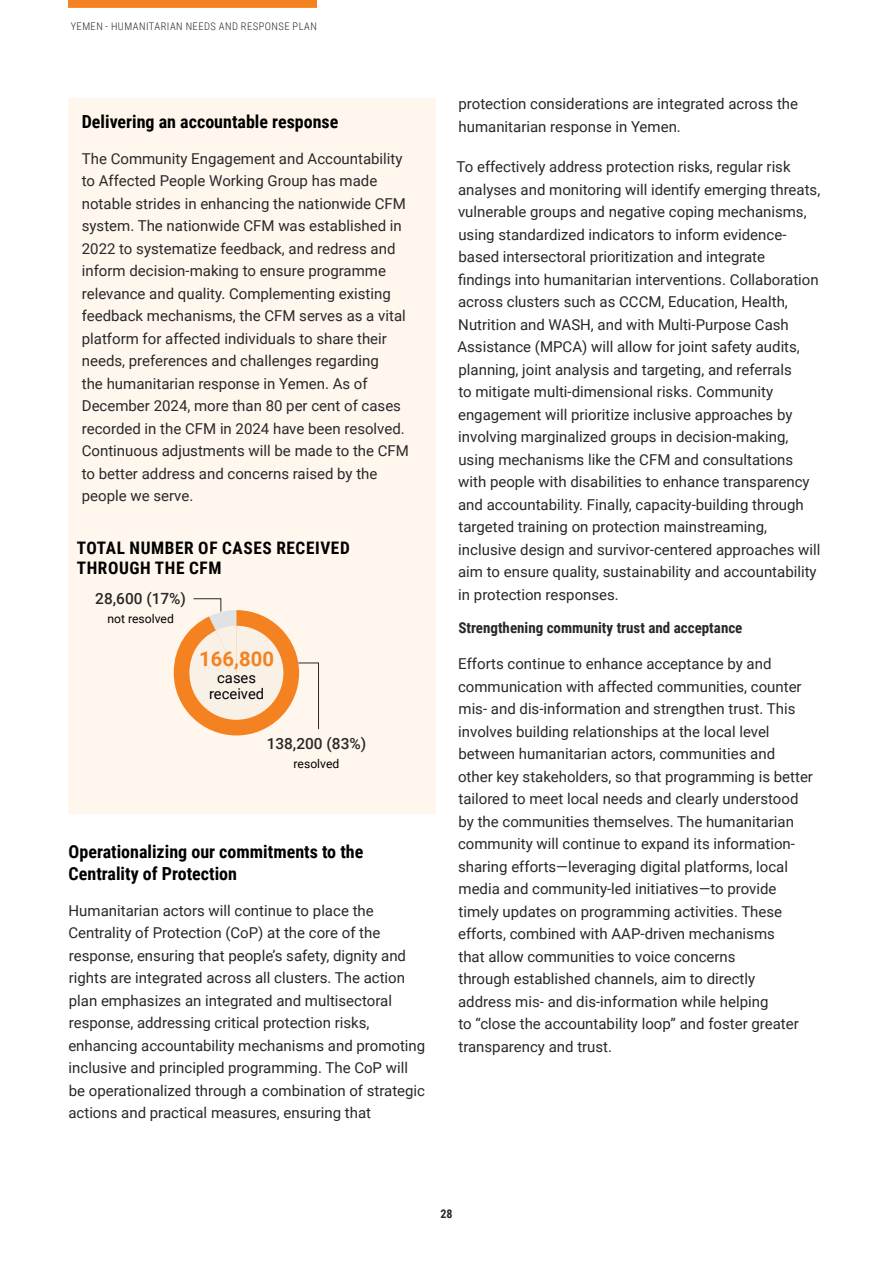
<style>
.page{position:relative;width:893px;height:1263px;background:#fff}
.page>*{position:absolute;margin:0;border:0;box-sizing:border-box;transform-origin:0 0}
.t1{font:700 20.25px "Roboto";color:#f58220}
.Heading_3{font:700 18px/22.5px "Roboto Condensed";color:#000}
.Infographic_title{font:700 17.25px/19.5px "Roboto Condensed";letter-spacing:.035em;color:#000}
.t2{font:500 15.45px "Roboto";color:#292829}
.Text_Body{font:15px/22.5px "Roboto";color:#292829}
.Heading_4{font:700 15px "Roboto Condensed";color:#292829}
.t3{font:14.85px/16px "Roboto";color:#000;text-align:center}
.t4{font:12.15px "Roboto";color:#000}
.t5{font:700 12px "Roboto Condensed";color:#292829}
.t6{font:300 10.5px "Roboto Condensed";letter-spacing:.045em;color:#292829}
</style>
<div class="page">
<div style="left:68px;top:0;width:249px;height:8px;background:#f58220"></div>
<div style="left:68px;top:98px;width:367px;height:715px;background:#fff6ed"></div>
<svg style="left:174px;top:598px;width:145px;height:137px"></svg>
<p class="t6" style="left:71px;top:19px;width:246px">YEMEN - HUMAN ITARIAN NEEDS AN D RESPONSE PLAN</p>
<p class="Heading_3" style="left:82px;top:110px;width:258px">Delivering an accountable response</p>
<p class="Text_Body" style="left:82px;top:147px;width:329px">The Community Engagement and Accountability to Affected People Working Group has made notable strides in enhancing the nationwide CFM system. The nationwide CFM was established in 2022 to systematize feedback, and redress and inform decision-making to ensure programme relevance and quality. Complementing existing feedback mechanisms, the CFM serves as a vital platform for affected individuals to share their needs, preferences and challenges regarding<br>the humanitarian response in Yemen. As of December 2024, more than 80 per cent of cases recorded in the CFM in 2024 have been resolved.<br>Continuous adjustments will be made to the CFM to better address and concerns raised by the people we serve.</p>
<p class="Infographic_title" style="left:77px;top:538px;width:274px">TOTAL NUMBER OF CASES RECEIVED<br>THROUGH THE CFM</p>
<p class="t2" style="left:95px;top:588px;width:92px">28,600 (17%)</p>
<p class="t4" style="left:108px;top:610px;width:68px">not resolved</p>
<p class="t1" style="left:199px;top:645px;width:76px">166,800</p>
<p class="t3" style="left:209px;top:669px;width:57px">cases received</p>
<p class="t2" style="left:267px;top:732px;width:101px">138,200 (83%)</p>
<p class="t4" style="left:294px;top:755px;width:47px">resolved</p>
<p class="Heading_3" style="left:69px;top:839px;width:296px">Operationalizing our commitments to the<br>Centrality of Protection</p>
<p class="Text_Body" style="left:68px;top:899px;width:358px">Humanitarian actors will continue to place the Centrality of Protection (CoP) at the core of the response, ensuring that people’s safety, dignity and rights are integrated across all clusters. The action plan emphasizes an integrated and multisectoral response, addressing critical protection risks, enhancing accountability mechanisms and promoting inclusive and principled programming. The CoP will be operationalized through a combination of strategic actions and practical measures, ensuring that</p>
<p class="Text_Body" style="left:458px;top:92px;width:341px">protection considerations are integrated across the humanitarian response in Yemen.</p>
<p class="Text_Body" style="left:457px;top:155px;width:365px">To effectively address protection risks, regular risk analyses and monitoring will identify emerging threats, vulnerable groups and negative coping mechanisms, using standardized indicators to inform evidence&shy;based intersectoral prioritization and integrate<br>findings into humanitarian interventions. Collaboration across clusters such as CCCM, Education, Health, Nutrition and WASH, and with Multi-Purpose Cash Assistance (MPCA) will allow for joint safety audits, planning, joint analysis and targeting, and referrals<br>to mitigate multi-dimensional risks. Community engagement will prioritize inclusive approaches by involving marginalized groups in decision-making, using mechanisms like the CFM and consultations with people with disabilities to enhance transparency and accountability. Finally, capacity-building through targeted training on protection mainstreaming, inclusive design and survivor-centered approaches will aim to ensure quality, sustainability and accountability in protection responses.</p>
<p class="Heading_4" style="left:458px;top:617px;width:286px">Strengthening community trust and acceptance</p>
<p class="Text_Body" style="left:458px;top:652px;width:356px">Efforts continue to enhance acceptance by and communication with affected communities, counter mis- and dis-information and strengthen trust. This involves building relationships at the local level between humanitarian actors, communities and other key stakeholders, so that programming is better tailored to meet local needs and clearly understood by the communities themselves. The humanitarian community will continue to expand its information&shy;sharing efforts—leveraging digital platforms, local media and community-led initiatives—to provide timely updates on programming activities. These efforts, combined with AAP-driven mechanisms<br>that allow communities to voice concerns<br>through established channels, aim to directly<br>address mis- and dis-information while helping<br>to “close the accountability loop” and foster greater transparency and trust.</p>
<p class="t5" style="left:440px;top:1205px;width:14px">28</p>
</div>
